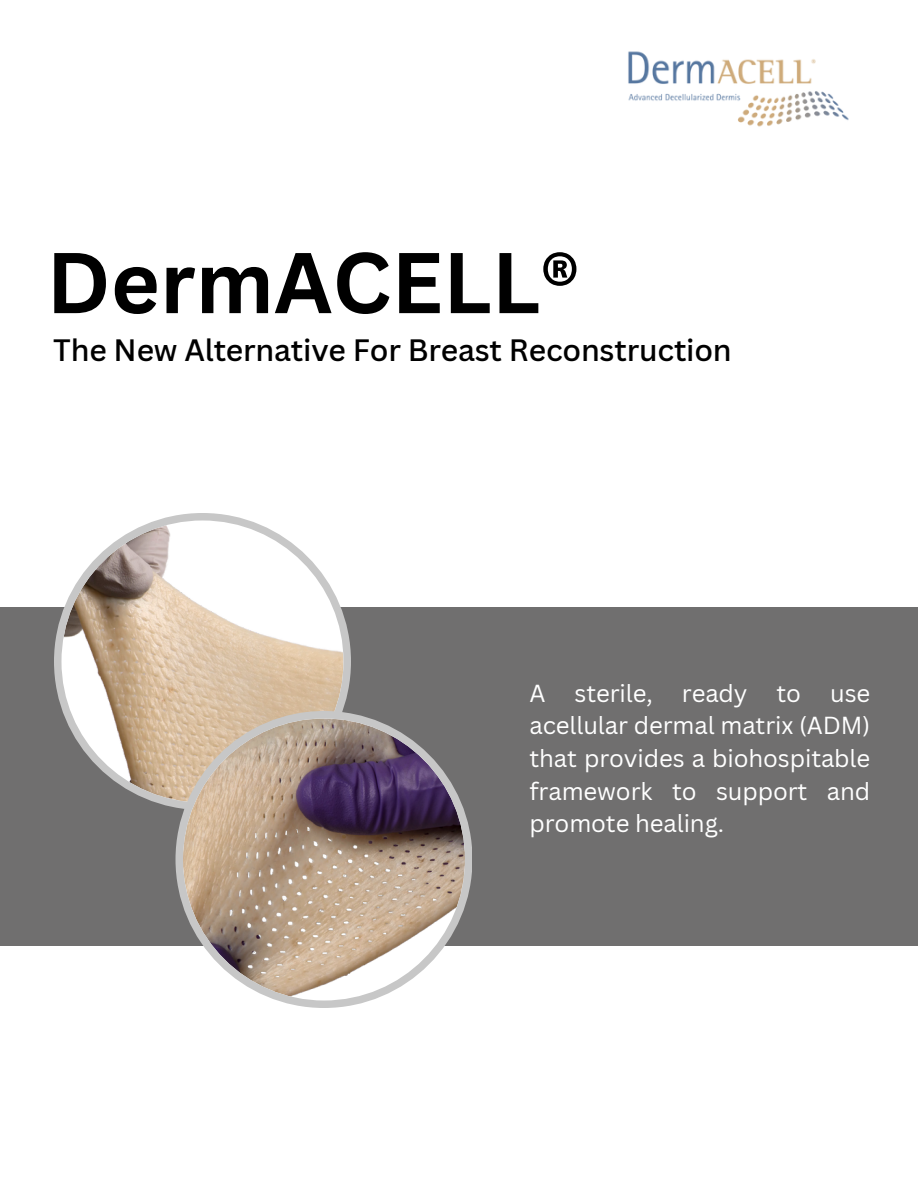
<style>
.page{position:relative;width:918px;height:1188px;background:#fff}
.page>*{position:absolute;margin:0;border:0;box-sizing:border-box;transform-origin:0 0}
.t1{font:700 84.15px "Canva Sans";color:#000}
.t2{font:500 30.15px "Canva Sans";letter-spacing:-.005em;color:#000}
.t3{font:24px/32.7px "Canva Sans";letter-spacing:-.005em;color:#fff;text-align:justify}
</style>
<div class="page">
<div style="left:0;top:608px;width:918px;height:337px;background:#706f6f"></div>
<svg style="left:54px;top:513px;width:297px;height:295px"></svg>
<svg style="left:176px;top:711px;width:296px;height:297px"></svg>
<img style="left:628px;top:51px;width:221px;height:76px">
<p class="t1" style="left:46px;top:223px;width:534px">DermACELL®</p>
<p class="t2" style="left:53px;top:329px;width:680px">The New Alternative For Breast Reconstruction</p>
<h2 class="t3" style="left:529px;top:676px;width:342px">A sterile, ready to use acellular dermal matrix (ADM) that provides a biohospitable framework to support and promote healing.</h2>
</div>
